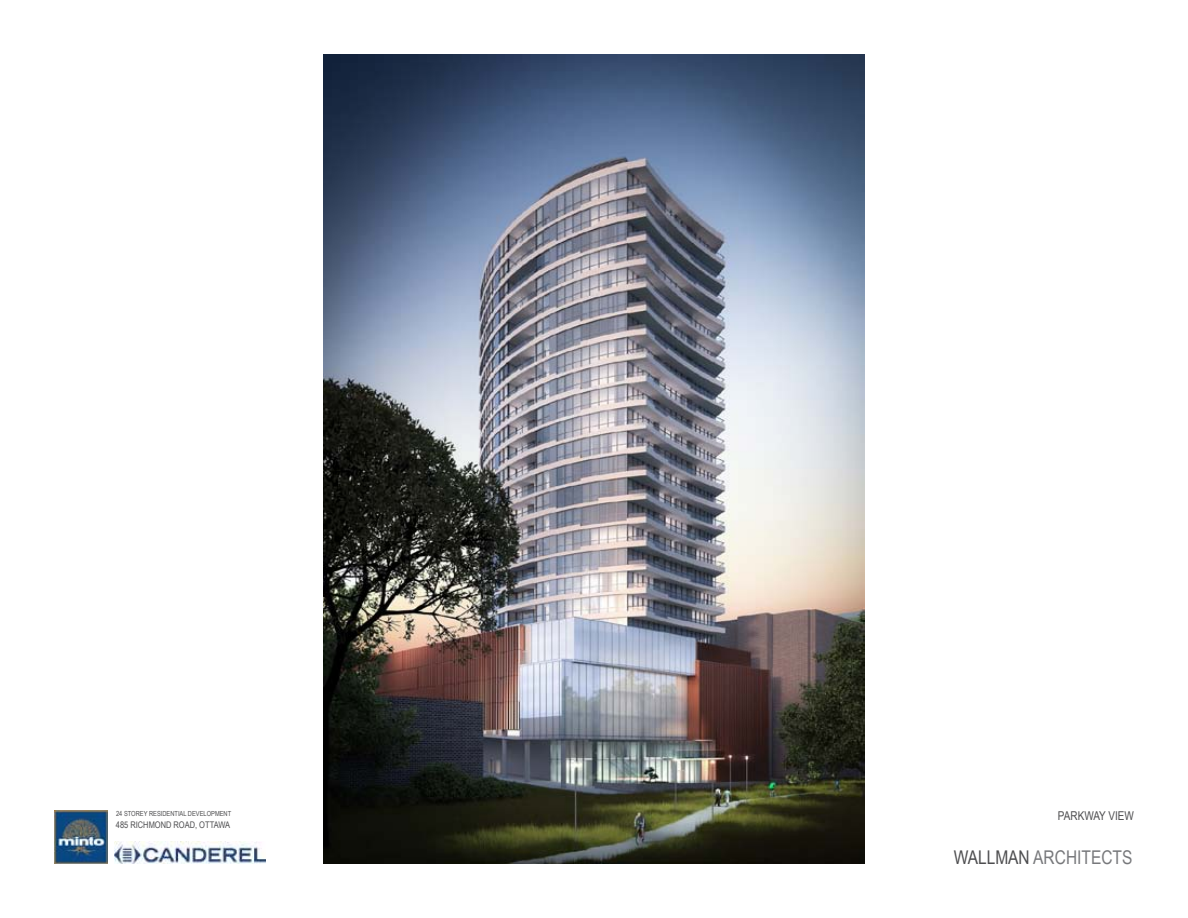
<style>
.page{position:relative;width:1188px;height:918px;background:#fff}
.page>*{position:absolute;margin:0;border:0;box-sizing:border-box;transform-origin:0 0}
.t1{font:18.9px "Arial Narrow";color:#77787b}
.t2{font:12.15px "Arial Narrow";color:#4d4d4f}
.t3{font:9.15px "Arial Narrow";color:#4d4d4f}
.t4{font:7.05px "Arial Narrow";color:#4d4d4f}
.s1{color:#4d4d4f}
</style>
<div class="page">
<img style="left:54px;top:811px;width:53px;height:53px">
<img style="left:114px;top:842px;width:151px;height:22px">
<img style="left:323px;top:54px;width:541px;height:810px">
<p class="t4" style="left:116px;top:811px;width:117px">24 STOREY RESIDENTIAL DEVELOPMENT</p>
<h2 class="t2" style="left:1058px;top:811px;width:78px">PARKWAY VIEW</h2>
<p class="t3" style="left:116px;top:821px;width:116px">485 RICHMOND ROAD, OTTAWA</p>
<h1 class="t1" style="left:954px;top:850px;width:180px"><span class="s1">WALLMAN</span> ARCHITECTS</h1>
</div>
